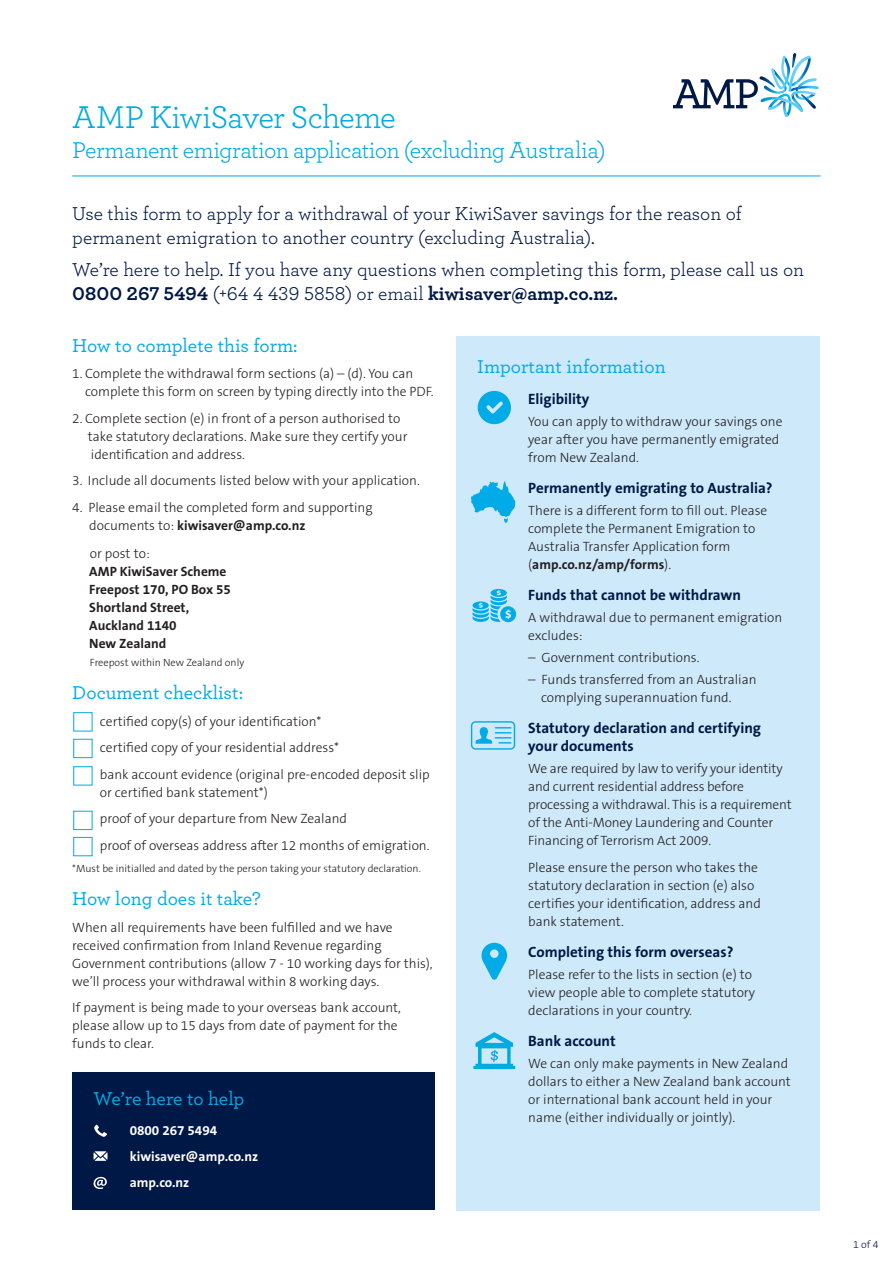
<style>
.page{position:relative;width:893px;height:1263px;background:#fff}
.page>*{position:absolute;margin:0;border:0;box-sizing:border-box;transform-origin:0 0}
.Heading_L1__White{font:33px "Archer";letter-spacing:-.025em;color:#00abe2}
.Heading_L1__White-2{font:24px "Archer";letter-spacing:-.03em;color:#00abe2}
.t1{font:19.5px/24px "Archer";color:#001845}
.t2{font:500 19.5px "Archer";color:#00abe7}
.t3{font:700 15px/18px "The Sans B7";color:#001845}
.t4{font:300 13.5px/18px "The Sans B3";color:#231f20}
.t5{font:700 13.5px/18px "The Sans B7";color:#231f20}
.Body{font:700 13.5px "The Sans B7";color:#fff}
.t6{font:300 10.5px "The Sans B3";color:#231f20}
.t7{font:300 10.5px "The Sans B3";color:#001845}
.s1{font-weight:700}
.s2{font-family:"The Sans B7";font-weight:700}
.s3{font-family:"The Sans B3";font-weight:300}
</style>
<div class="page">
<svg style="left:673px;top:53px;width:146px;height:64px"></svg>
<hr style="left:72px;top:176px;width:749px;height:1px;background:#00abe2">
<div style="left:456px;top:336px;width:363px;height:874px;background:#cee9f9"></div>
<div style="left:72px;top:1072px;width:363px;height:138px;background:#001845"></div>
<svg style="left:94px;top:1124px;width:13px;height:13px"></svg>
<svg style="left:94px;top:1151px;width:13px;height:10px"></svg>
<svg style="left:94px;top:1177px;width:13px;height:12px"></svg>
<div style="left:73px;top:712px;width:19px;height:19px;background:#fff;border:1px solid #00abe7"></div>
<div style="left:73px;top:739px;width:19px;height:19px;background:#fff;border:1px solid #00abe7"></div>
<div style="left:73px;top:766px;width:19px;height:19px;background:#fff;border:1px solid #00abe7"></div>
<div style="left:73px;top:811px;width:19px;height:19px;background:#fff;border:1px solid #00abe7"></div>
<div style="left:73px;top:837px;width:19px;height:19px;background:#fff;border:1px solid #00abe7"></div>
<svg style="left:473px;top:1032px;width:42px;height:37px"></svg>
<svg style="left:481px;top:943px;width:26px;height:37px"></svg>
<div style="left:471px;top:721px;width:44px;height:29px;border:1px solid #00abe7;border-radius:4px"></div>
<svg style="left:475px;top:727px;width:36px;height:17px"></svg>
<svg style="left:478px;top:391px;width:33px;height:33px"></svg>
<svg style="left:472px;top:589px;width:44px;height:33px"></svg>
<svg style="left:471px;top:481px;width:45px;height:42px"></svg>
<p class="Heading_L1__White" style="left:72px;top:95px;width:325px">AMP KiwiSaver Scheme</p>
<p class="Heading_L1__White-2" style="left:72px;top:134px;width:535px">Permanent emigration application (excluding Australia)</p>
<p class="t1" style="left:72px;top:200px;width:671px">Use this form to apply for a withdrawal of your KiwiSaver savings for the reason of permanent emigration to another country (excluding Australia).</p>
<p class="t1" style="left:72px;top:257px;width:733px">We’re here to help. If you have any questions when completing this form, please call us on<br><span class="s1">0800 267 5494</span> (+64 4 439 5858) or email <span class="s1">kiwisaver@amp.co.nz.</span></p>
<p class="t2" style="left:72px;top:331px;width:227px">How to complete this form:</p>
<p class="t4" style="left:85px;top:365px;width:350px;text-indent:-13px">1. Complete the withdrawal form sections (a) – (d). You can complete this form on screen by typing directly into the PDF.</p>
<p class="t4" style="left:88px;top:409px;width:321px;text-indent:-16px">2. Complete section (e) in front of a person authorised to take statutory declarations. Make sure they certify your identification and address.</p>
<p class="t4" style="left:72px;top:472px;width:349px">3. Include all documents listed below with your application.</p>
<p class="t4" style="left:89px;top:498px;width:285px;text-indent:-17px">4. Please email the completed form and supporting documents to: <span class="s2">kiwisaver@amp.co.nz</span></p>
<p class="t5" style="left:89px;top:545px;width:143px"><span class="s3">or post to:<br></span>AMP KiwiSaver Scheme<br>Freepost 170, PO Box 55<br>Shortland Street,<br>Auckland 1140<br>New Zealand</p>
<p class="t6" style="left:90px;top:657px;width:156px">Freepost within New Zealand only</p>
<p class="t2" style="left:72px;top:679px;width:172px">Document checklist:</p>
<p class="t4" style="left:100px;top:713px;width:223px">certified copy(s) of your identification*</p>
<p class="t4" style="left:100px;top:739px;width:241px">certified copy of your residential address*</p>
<p class="t4" style="left:100px;top:766px;width:331px">bank account evidence (original pre-encoded deposit slip or certified bank statement*)</p>
<p class="t4" style="left:100px;top:810px;width:249px">proof of your departure from New Zealand</p>
<p class="t4" style="left:100px;top:837px;width:331px">proof of overseas address after 12 months of emigration.</p>
<p class="t6" style="left:72px;top:863px;width:350px">*Must be initialled and dated by the person taking your statutory declaration.</p>
<p class="t2" style="left:72px;top:885px;width:190px">How long does it take?</p>
<p class="t4" style="left:72px;top:919px;width:362px">When all requirements have been fulfilled and we have received confirmation from Inland Revenue regarding Government contributions (allow 7 - 10 working days for this), we’ll process your withdrawal within 8 working days.</p>
<p class="t4" style="left:72px;top:999px;width:330px">If payment is being made to your overseas bank account, please allow up to 15 days from date of payment for the funds to clear.</p>
<p class="t2" style="left:94px;top:1084px;width:152px">We’re here to help</p>
<p class="Body" style="left:130px;top:1123px;width:89px">0800 267 5494</p>
<p class="Body" style="left:130px;top:1149px;width:130px">kiwisaver@amp.co.nz</p>
<p class="Body" style="left:130px;top:1175px;width:61px">amp.co.nz</p>
<p class="t2" style="left:477px;top:352px;width:190px">Important information</p>
<p class="t3" style="left:528px;top:390px;width:63px">Eligibility</p>
<p class="t4" style="left:528px;top:413px;width:256px">You can apply to withdraw your savings one year after you have permanently emigrated from New Zealand.</p>
<p class="t3" style="left:528px;top:479px;width:246px">Permanently emigrating to Australia?</p>
<p class="t4" style="left:528px;top:502px;width:241px">There is a different form to fill out. Please complete the Permanent Emigration to Australia Transfer Application form (<span class="s2">amp.co.nz/amp/forms</span>).</p>
<p class="t3" style="left:528px;top:586px;width:214px">Funds that cannot be withdrawn</p>
<p class="t4" style="left:528px;top:609px;width:256px">A withdrawal due to permanent emigration excludes:</p>
<p class="t4" style="left:528px;top:649px;width:173px">– Government contributions.</p>
<p class="t4" style="left:541px;top:671px;width:217px;text-indent:-13px">– Funds transferred from an Australian complying superannuation fund.</p>
<p class="t3" style="left:528px;top:719px;width:234px">Statutory declaration and certifying your documents</p>
<p class="t4" style="left:528px;top:760px;width:265px">We are required by law to verify your identity and current residential address before processing a withdrawal. This is a requirement of the Anti-Money Laundering and Counter Financing of Terrorism Act 2009.</p>
<p class="t4" style="left:528px;top:859px;width:234px">Please ensure the person who takes the statutory declaration in section (e) also certifies your identification, address and bank statement.</p>
<p class="t3" style="left:528px;top:943px;width:207px">Completing this form overseas?</p>
<p class="t4" style="left:528px;top:966px;width:228px">Please refer to the lists in section (e) to view people able to complete statutory declarations in your country.</p>
<p class="t3" style="left:528px;top:1032px;width:89px">Bank account</p>
<p class="t4" style="left:528px;top:1055px;width:264px">We can only make payments in New Zealand dollars to either a New Zealand bank account or international bank account held in your name (either individually or jointly).</p>
<p class="t7" style="left:853px;top:1239px;width:27px">1 of 4</p>
</div>
